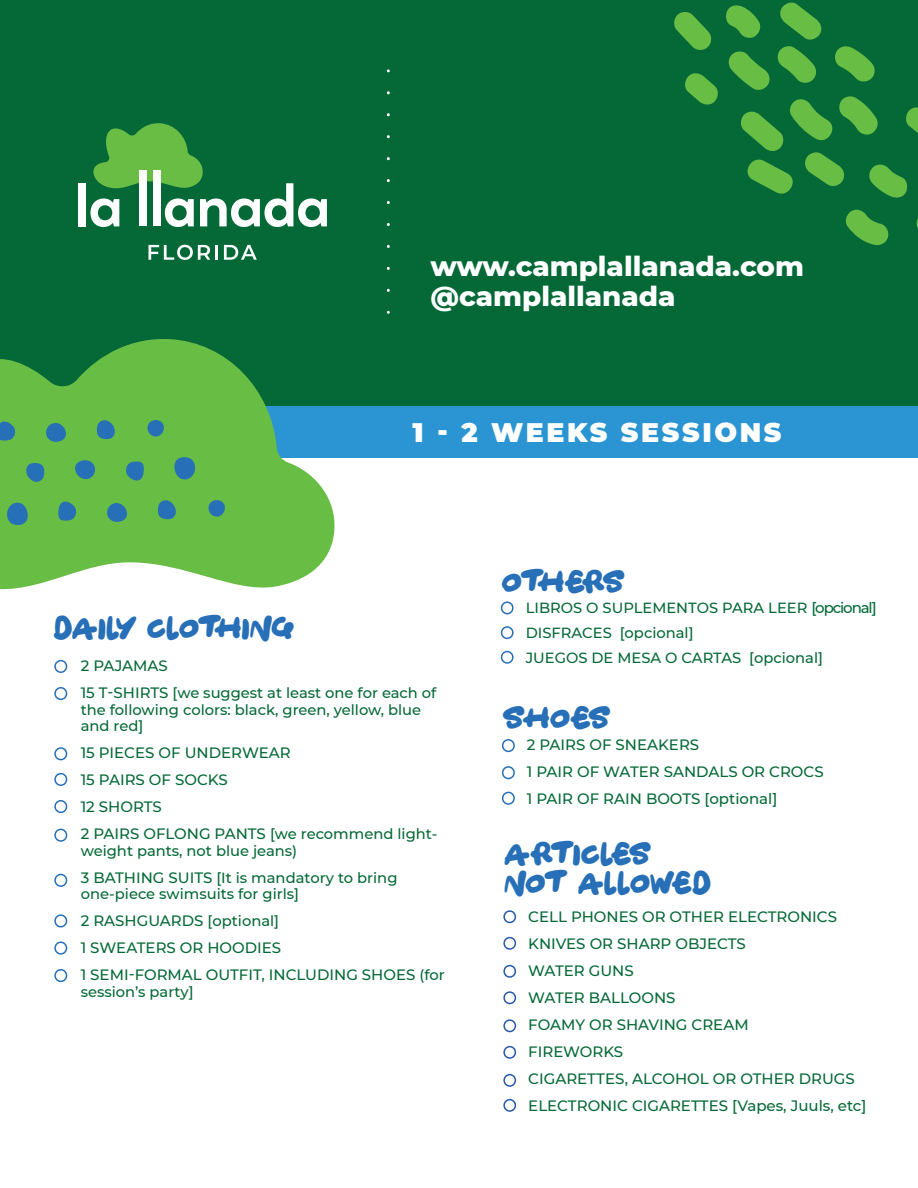
<style>
.page{position:relative;width:918px;height:1188px;background:#fff}
.page>*{position:absolute;margin:0;border:0;box-sizing:border-box;transform-origin:0 0}
.t1{font:800 27.75px/30.2px "Montserrat";color:#fff}
.t2{font:900 26.7px "Montserrat";letter-spacing:.1em;color:#fff}
.t3{font:24.15px/29px "Only Organic";letter-spacing:-.03em;color:#276fb7}
.t4{font:500 15px/27px "Montserrat";color:#056937}
.t5{font:500 14.7px/16.5px "Montserrat";color:#056937}
.s1{font-size:15px}
.s2{font-size:14.7px}
</style>
<div class="page">
<div style="left:0;top:0;width:918px;height:436px;background:#056937"></div>
<div style="left:177px;top:406px;width:741px;height:51px;background:#2a95d2"></div>
<svg style="left:0;top:339px;width:336px;height:251px;fill:#68bd45"></svg>
<svg style="left:0;top:421px;width:16px;height:20px"></svg>
<svg style="left:42px;top:423px;width:28px;height:19px"></svg>
<svg style="left:97px;top:415px;width:21px;height:24px"></svg>
<svg style="left:144px;top:418px;width:21px;height:20px"></svg>
<svg style="left:172px;top:457px;width:24px;height:25px"></svg>
<svg style="left:125px;top:462px;width:19px;height:19px"></svg>
<svg style="left:71px;top:460px;width:28px;height:20px"></svg>
<svg style="left:24px;top:463px;width:20px;height:24px"></svg>
<svg style="left:6px;top:500px;width:24px;height:25px"></svg>
<svg style="left:58px;top:501px;width:19px;height:20px"></svg>
<svg style="left:103px;top:503px;width:28px;height:20px"></svg>
<svg style="left:158px;top:495px;width:21px;height:24px"></svg>
<svg style="left:205px;top:499px;width:21px;height:20px"></svg>
<svg style="left:387px;top:93px;width:3px;height:199px"></svg>
<hr style="left:215px;top:245px;width:3px;height:15px;background:#fff">
<svg style="left:224px;top:245px;width:33px;height:15px"></svg>
<div style="left:79px;top:183px;width:7px;height:43px;background:#fff"></div>
<svg style="left:90px;top:123px;width:237px;height:104px"></svg>
<div style="left:139px;top:171px;width:7px;height:55px;background:#fff"></div>
<div style="left:153px;top:171px;width:7px;height:55px;background:#fff"></div>
<svg style="left:148px;top:245px;width:62px;height:15px"></svg>
<svg style="left:674px;top:12px;width:38px;height:38px"></svg>
<svg style="left:685px;top:73px;width:33px;height:32px"></svg>
<svg style="left:726px;top:2px;width:192px;height:196px"></svg>
<svg style="left:845px;top:209px;width:44px;height:36px"></svg>
<svg style="left:916px;top:219px;width:2px;height:9px"></svg>
<div style="left:502px;top:739px;width:13px;height:13px;border:2px solid #276fb7;border-radius:6px"></div>
<div style="left:502px;top:766px;width:13px;height:13px;border:2px solid #276fb7;border-radius:6px"></div>
<div style="left:502px;top:792px;width:13px;height:13px;border:2px solid #276fb7;border-radius:6px"></div>
<div style="left:501px;top:602px;width:13px;height:12px;border:2px solid #276fb7;border-radius:6px"></div>
<div style="left:501px;top:626px;width:13px;height:13px;border:2px solid #276fb7;border-radius:6px"></div>
<div style="left:501px;top:651px;width:13px;height:13px;border:2px solid #276fb7;border-radius:6px"></div>
<div style="left:54px;top:660px;width:13px;height:13px;border:2px solid #276fb7;border-radius:6px"></div>
<div style="left:54px;top:687px;width:13px;height:13px;border:2px solid #276fb7;border-radius:6px"></div>
<div style="left:54px;top:747px;width:13px;height:13px;border:2px solid #276fb7;border-radius:6px"></div>
<div style="left:54px;top:773px;width:13px;height:13px;border:2px solid #276fb7;border-radius:6px"></div>
<div style="left:54px;top:800px;width:13px;height:13px;border:2px solid #276fb7;border-radius:6px"></div>
<div style="left:54px;top:829px;width:13px;height:13px;border:2px solid #276fb7;border-radius:6px"></div>
<div style="left:54px;top:874px;width:13px;height:13px;border:2px solid #276fb7;border-radius:6px"></div>
<div style="left:54px;top:914px;width:13px;height:14px;border:2px solid #276fb7;border-radius:6px"></div>
<div style="left:54px;top:942px;width:13px;height:13px;border:2px solid #276fb7;border-radius:6px"></div>
<div style="left:54px;top:969px;width:13px;height:13px;border:2px solid #276fb7;border-radius:6px"></div>
<div style="left:503px;top:910px;width:13px;height:13px;border:2px solid #2759a8;border-radius:6px"></div>
<div style="left:503px;top:937px;width:13px;height:13px;border:2px solid #2759a8;border-radius:6px"></div>
<div style="left:503px;top:965px;width:13px;height:13px;border:2px solid #2759a8;border-radius:6px"></div>
<div style="left:503px;top:991px;width:13px;height:13px;border:2px solid #2759a8;border-radius:6px"></div>
<div style="left:503px;top:1019px;width:13px;height:13px;border:2px solid #2759a8;border-radius:6px"></div>
<div style="left:503px;top:1046px;width:13px;height:13px;border:2px solid #2759a8;border-radius:6px"></div>
<div style="left:503px;top:1074px;width:13px;height:13px;border:2px solid #2759a8;border-radius:6px"></div>
<div style="left:503px;top:1099px;width:13px;height:13px;border:2px solid #2759a8;border-radius:6px"></div>
<h1 class="t1" style="left:430px;top:249px;width:375px">www.camplallanada.com @camplallanada</h1>
<h2 class="t2" style="left:413px;top:412px;width:371px">1 - 2 WEEKS SESSIONS</h2>
<h3 class="t3" style="left:54px;top:613px;width:242px">DAILY CLOTHING</h3>
<p class="t4" style="left:81px;top:652px;width:89px">2 PAJAMAS</p>
<p class="t5" style="left:81px;top:684px;width:357px"><span class="s1">15 T-SHIRTS</span> [we suggest at least one for each of the following colors: black, green, yellow, blue and red]</p>
<p class="t4" style="left:81px;top:739px;width:211px">15 PIECES OF UNDERWEAR<br>15 PAIRS OF SOCKS<br>12 SHORTS</p>
<p class="t5" style="left:81px;top:825px;width:358px"><span class="s1">2 PAIRS OFLONG PANTS</span> [we recommend light&shy;weight pants, not blue jeans)</p>
<p class="t5" style="left:81px;top:869px;width:318px"><span class="s1">3 BATHING SUITS</span> [It is mandatory to bring one-piece swimsuits for girls]</p>
<p class="t4" style="left:81px;top:907px;width:366px">2 RASHGUARDS <span class="s2">[optional]<br></span>1 SWEATERS OR HOODIES<br>1 SEMI-FORMAL OUTFIT, INCLUDING SHOES <span class="s2">(for</span></p>
<p class="t5" style="left:81px;top:983px;width:114px">session’s party]</p>
<h3 class="t3" style="left:502px;top:567px;width:125px">OTHERS</h3>
<p class="t5" style="left:526px;top:594px;width:352px;line-height:25px">LIBROS O SUPLEMENTOS PARA LEER <span class="s1">[opcional]<br></span>DISFRACES [opcional]<br>JUEGOS DE MESA O CARTAS [opcional]</p>
<h3 class="t3" style="left:503px;top:703px;width:110px">SHOES</h3>
<p class="t4" style="left:527px;top:731px;width:298px">2 PAIRS OF SNEAKERS<br>1 PAIR OF WATER SANDALS OR CROCS<br>1 PAIR OF RAIN BOOTS [optional]</p>
<h3 class="t3" style="left:504px;top:839px;width:208px">ARTICLES<br>NOT ALLOWED</h3>
<p class="t4" style="left:528px;top:903px;width:340px">CELL PHONES OR OTHER ELECTRONICS<br>KNIVES OR SHARP OBJECTS<br>WATER GUNS<br>WATER BALLOONS<br>FOAMY OR SHAVING CREAM<br>FIREWORKS<br>CIGARETTES, ALCOHOL OR OTHER DRUGS<br>ELECTRONIC CIGARETTES [Vapes, Juuls, etc]</p>
</div>
